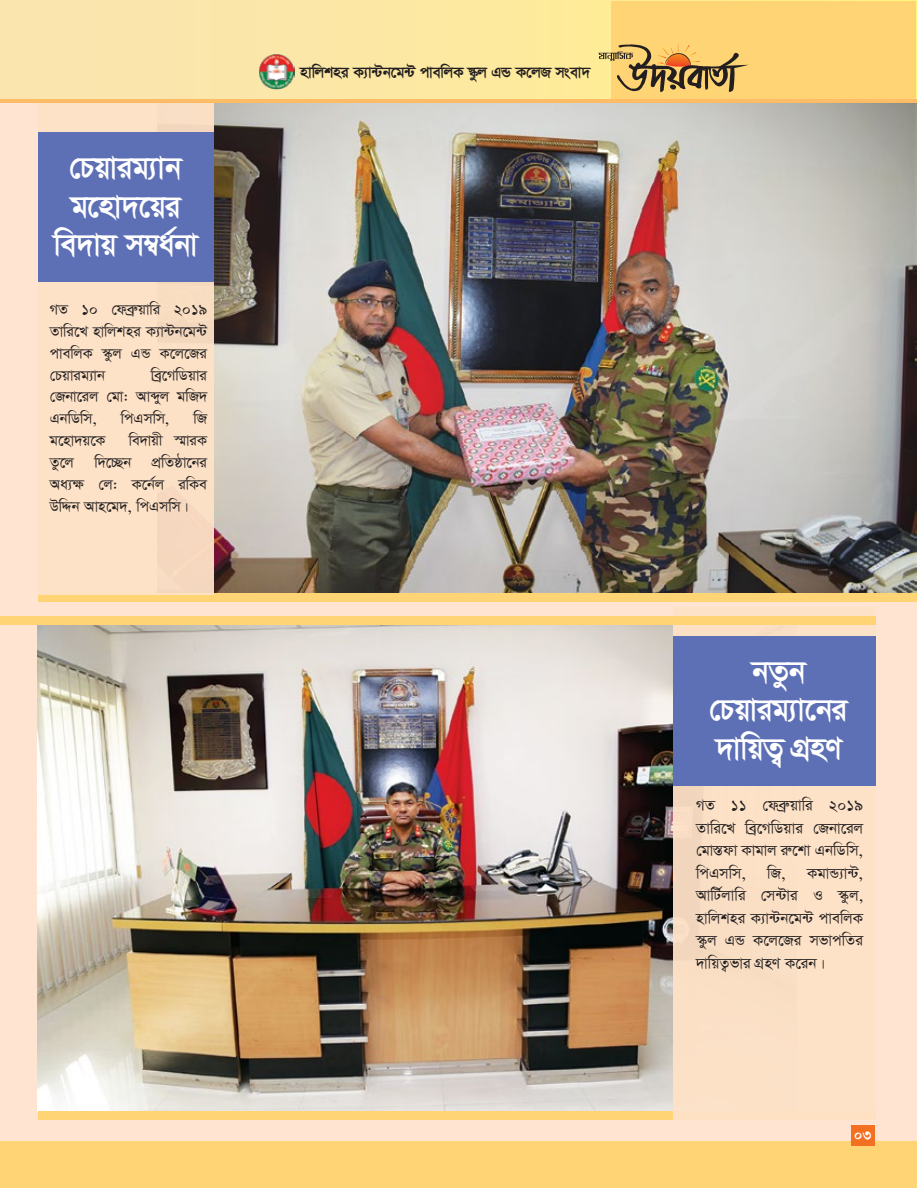
<style>
.page{position:relative;width:917px;height:1188px;background:#fff}
.page>*{position:absolute;margin:0;border:0;box-sizing:border-box;transform-origin:0 0}
.t1{font:700 36.15px/38.5px "Sutonny MJ";color:#fff;text-align:center}
.t2{font:18px/22.5px "Sutonny MJ";color:#231f20;text-align:justify}
.t3{font:700 18px "Sutonny MJ";color:#231f20}
.t4{font:17.55px/21.9px "Sutonny MJ";color:#231f20;text-align:justify}
.t5{font:700 16.5px "Sutonny MJ";color:#fff}
</style>
<div class="page">
<div style="left:0;top:1px;width:915px;height:1187px;background:#fee4d1"></div>
<img style="left:213px;top:103px;width:702px;height:491px">
<hr style="left:0;top:99px;width:915px;height:4px;background:#fdbc65">
<div style="left:38px;top:594px;width:877px;height:8px;background:#ffd475"></div>
<div style="left:38px;top:103px;width:175px;height:492px;background:#fee2c7"></div>
<div style="left:38px;top:132px;width:175px;height:150px;background:#5e70b5"></div>
<img style="left:38px;top:624px;width:634px;height:487px">
<div style="left:38px;top:1111px;width:837px;height:8px;background:#ffd475"></div>
<div style="left:672px;top:607px;width:203px;height:512px;background:#fee2c7"></div>
<div style="left:672px;top:636px;width:203px;height:150px;background:#5e70b5"></div>
<div style="left:0;top:616px;width:875px;height:8px;background:#ffd475"></div>
<div style="left:0;top:1142px;width:915px;height:46px;background:#ffd475"></div>
<div style="left:851px;top:1125px;width:23px;height:20px;background:#f36f21"></div>
<div style="left:0;top:1px;width:915px;height:98px;background:linear-gradient(to bottom,#fce8a6,#fce7a6)"></div>
<div style="left:611px;top:1px;width:304px;height:98px;background:#ffd475"></div>
<svg style="left:598px;top:44px;width:150px;height:49px"></svg>
<img style="left:258px;top:53px;width:36px;height:36px">
<h1 class="t1" style="left:54px;top:150px;width:145px">†PQVIG¨VB<br>G‡NV`‡QI<br>WE`VQ M¤^A©BV</h1>
<p class="t4" style="left:50px;top:299px;width:159px">MZ 10 †DEªÆQVWI 2019<br>ZVWI‡L NVWJKNI K¨V›UB‡G›U CVEWJK ¯‹ZJ GÛ K‡J‡RI †PQVIG¨VB</p>
<p class="t4" style="left:50px;top:365px;width:159px;text-indent:101px">WEª‡MWWQVI †RBV‡IJ †GV: AVÃYJ GWR` GBWWWM,</p>
<p class="t4" style="left:121px;top:409px;width:50px">WCGMWM,</p>
<p class="t4" style="left:193px;top:409px;width:15px">WR</p>
<p class="t4" style="left:50px;top:430px;width:159px;text-indent:79px">WE`VQX ¯§VIK ZZ‡J W`‡”QB CÖWZÔV‡BI AA¨Ÿ †J: K‡B©J IWKE DWÏB AVN‡G`, WCGMWM|</p>
<p class="t4" style="left:50px;top:430px;width:57px">G‡NV`Q‡K</p>
<p class="t3" style="left:300px;top:62px;width:291px">NVWJKNI K¨V›UB‡G›U CVEWJK ¯‹ZJ GÛ K‡JR MSEV`</p>
<h1 class="t1" style="left:710px;top:654px;width:138px">BZZB †PQVIG¨V‡BI `VWQZ¡MÖNY</h1>
<p class="t2" style="left:695px;top:795px;width:168px">MZ 11 †DEªÆQVWI 2019<br>ZVWI‡L WEª‡MWWQVI †RBV‡IJ †GV¯ÍDV KVGVJ IÆ‡KV GBWWWM, WCGMWM, WR, KGVÛ¨V›U, AVWU©JVWI †M›UVI I ¯‹ZJ, NVWJKNI K¨V›UB‡G›U CVEWJK ¯‹ZJ GÛ K‡J‡RI MFVCWZI `VWQZ¡FVI MÖNY K‡IB|</p>
<p class="t5" style="left:854px;top:1125px;width:19px">03</p>
</div>
